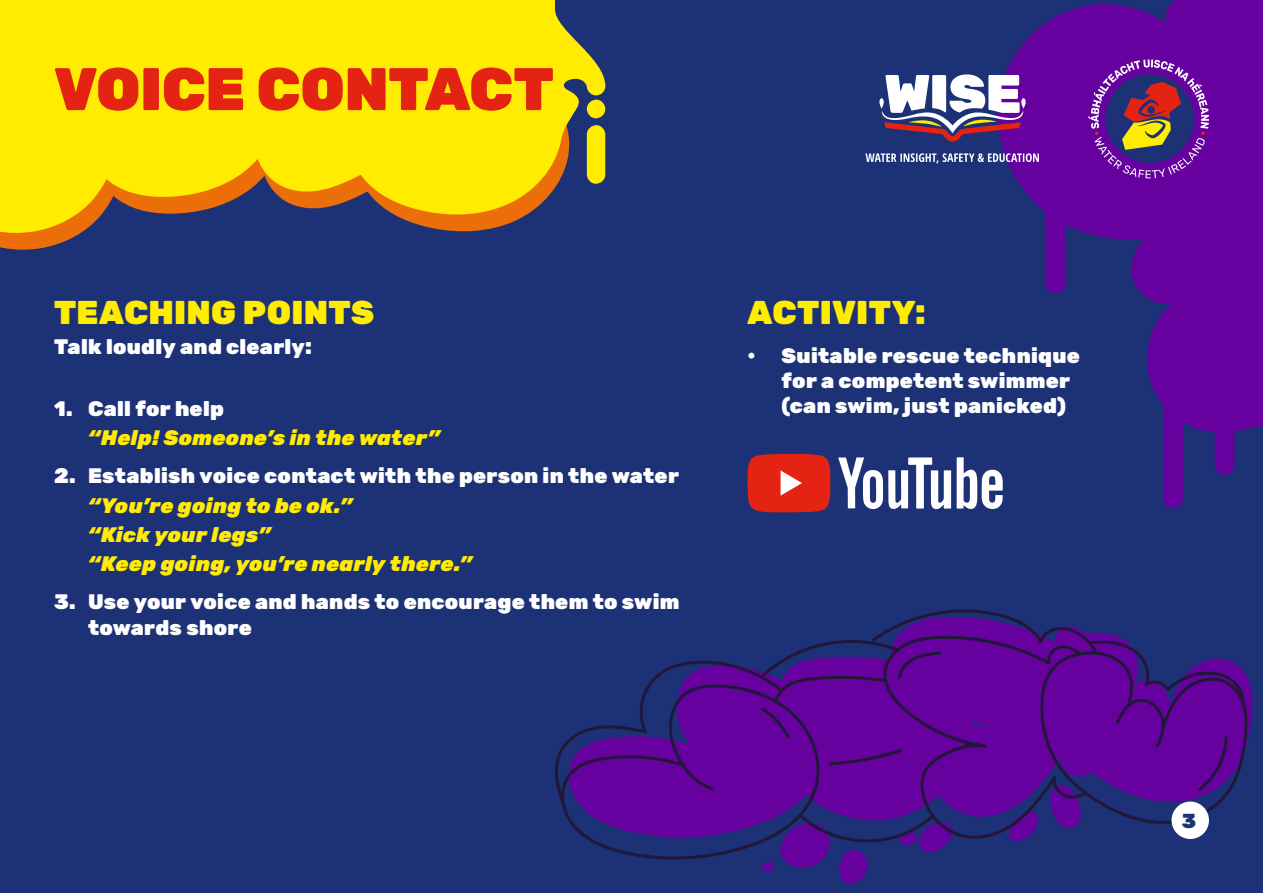
<style>
.page{position:relative;width:1263px;height:893px;background:#1d3176}
.page>*{position:absolute;margin:0;border:0;box-sizing:border-box;transform-origin:0 0}
.t1{font:900 60px "Rubik";letter-spacing:-.005em;color:#e42313}
.t2{font:900 33px "Rubik";letter-spacing:.01em;color:#ffec00}
.t3{font:900 21px/25.2px "Rubik";letter-spacing:.015em;color:#fff}
.t4{font:italic 900 21px/29.4px "Rubik";letter-spacing:.015em;color:#ffec00}
.t5{font:900 20.25px "Rubik";color:#1d3176}
</style>
<div class="page">
<svg style="left:1001px;top:0;width:262px;height:508px;fill:#66009e"></svg>
<svg style="left:747px;top:454px;width:83px;height:58px"></svg>
<svg style="left:957px;top:457px;width:46px;height:52px"></svg>
<svg style="left:838px;top:457px;width:113px;height:52px"></svg>
<svg style="left:555px;top:609px;width:698px;height:276px"></svg>
<svg style="left:142px;top:198px;width:65px;height:16px"></svg>
<svg style="left:199px;top:193px;width:145px;height:16px;fill:#eb6e08"></svg>
<svg style="left:399px;top:217px;width:124px;height:15px;fill:#eb6e08"></svg>
<svg style="left:0;top:31px;width:142px;height:219px"></svg>
<div style="left:50px;top:31px;width:239px;height:167px;background:#ffec00"></div>
<div style="left:192px;top:31px;width:152px;height:162px;background:#ffec00"></div>
<svg style="left:344px;top:0;width:261px;height:217px;fill:#ffec00"></svg>
<div style="left:0;top:0;width:488px;height:31px;background:#ffec00"></div>
<div style="left:587px;top:77px;width:18px;height:18px;background:#ffec00;border-radius:50%"></div>
<div style="left:1171px;top:801px;width:38px;height:38px;background:#fff;border-radius:50%"></div>
<svg style="left:1088px;top:59px;width:121px;height:119px"></svg>
<svg style="left:879px;top:74px;width:147px;height:68px"></svg>
<svg style="left:865px;top:153px;width:174px;height:10px"></svg>
<h1 class="t1" style="left:54px;top:53px;width:501px">VOICE CONTACT</h1>
<h2 class="t2" style="left:54px;top:293px;width:322px">TEACHING POINTS</h2>
<p class="t3" style="left:54px;top:334px;width:259px">Talk loudly and clearly:</p>
<p class="t3" style="left:54px;top:396px;width:171px">1. Call for help</p>
<p class="t4" style="left:88px;top:424px;width:353px">“Help! Someone’s in the water”</p>
<p class="t3" style="left:54px;top:464px;width:626px">2. Establish voice contact with the person in the water</p>
<p class="t4" style="left:88px;top:491px;width:386px">“You’re going to be ok.”<br>“Kick your legs”<br>“Keep going, you’re nearly there.”</p>
<p class="t3" style="left:88px;top:590px;width:593px;text-indent:-34px">3. Use your voice and hands to encourage them to swim towards shore</p>
<h2 class="t2" style="left:748px;top:293px;width:180px">ACTIVITY:</h2>
<p class="t3" style="left:782px;top:344px;width:300px;text-indent:-34px">• Suitable rescue technique for a competent swimmer (can swim, just panicked)</p>
<p class="t5" style="left:1182px;top:808px;width:16px">3</p>
</div>
